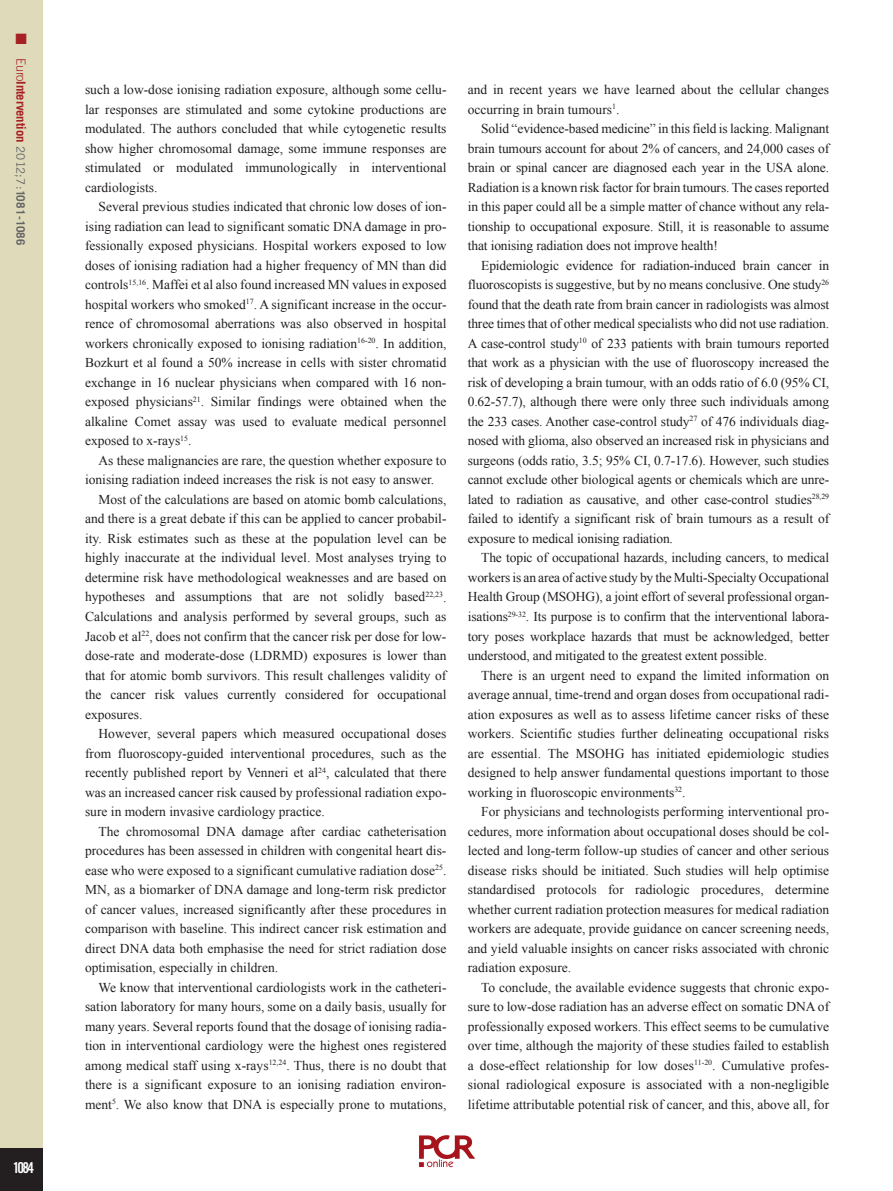
<style>
.page{position:relative;width:893px;height:1191px;background:#fff}
.page>*{position:absolute;margin:0;border:0;box-sizing:border-box;transform-origin:0 0}
.t1{font:15px "Trade Gothic LT Std Bd Cn 20";color:#fff}
.t2{font:15px "Zapf Dingbats ITC";color:#a72023}
.t3{font:13.5px/19.5px "Times New Roman";color:#231f20;text-align:justify}
.t4{font:700 12.75px "Trade Gothic LT Std";letter-spacing:-.01em;color:#a72023}
.s1{font-weight:300}
.s2{font-weight:400;font-size:11.7px;color:#636366}
.s3{font-size:11.7px;color:#636366}
</style>
<div class="page">
<div style="left:0;top:0;width:43px;height:1191px;background:#dedaba"></div>
<div style="left:0;top:1148px;width:43px;height:43px;background:#231f20"></div>
<img style="left:419px;top:1135px;width:56px;height:33px">
<p class="t2" style="left:16px;top:32px;width:13px">■</p>
<p class="t4" style="left:29px;top:58px;width:189px;rotate:90deg"><span class="s1">Euro</span>Intervention <span class="s2">2012;7:</span><span class="s3">1081-1086</span></p>
<p class="t1" style="left:13px;top:1158px;width:23px">1084</p>
<p class="t3" style="left:85px;top:80px;width:363px">such a low-dose ionising radiation exposure, although some cellu&shy;lar responses are stimulated and some cytokine productions are modulated. The authors concluded that while cytogenetic results show higher chromosomal damage, some immune responses are stimulated or modulated immunologically in interventional cardiologists.</p>
<p class="t3" style="left:85px;top:197px;width:363px;text-indent:14px">Several previous studies indicated that chronic low doses of ion&shy;ising radiation can lead to significant somatic DNA damage in pro&shy;fessionally exposed physicians. Hospital workers exposed to low doses of ionising radiation had a higher frequency of MN than did controls<sup>15,16</sup>. Maffei et al also found increased MN values in exposed hospital workers who smoked<sup>17</sup>. A significant increase in the occur&shy;rence of chromosomal aberrations was also observed in hospital workers chronically exposed to ionising radiation<sup>16-20</sup>. In addition, Bozkurt et al found a 50% increase in cells with sister chromatid exchange in 16 nuclear physicians when compared with 16 non&shy;exposed physicians<sup>21</sup>. Similar findings were obtained when the alkaline Comet assay was used to evaluate medical personnel exposed to x-rays<sup>15</sup>.</p>
<p class="t3" style="left:99px;top:450px;width:349px">As these malignancies are rare, the question whether exposure to</p>
<p class="t3" style="left:85px;top:470px;width:351px">ionising radiation indeed increases the risk is not easy to answer.</p>
<p class="t3" style="left:99px;top:489px;width:349px">Most of the calculations are based on atomic bomb calculations,</p>
<p class="t3" style="left:85px;top:509px;width:363px">and there is a great debate if this can be applied to cancer probabil-</p>
<p class="t3" style="left:85px;top:528px;width:363px">ity. Risk estimates such as these at the population level can be</p>
<p class="t3" style="left:85px;top:548px;width:363px">highly inaccurate at the individual level. Most analyses trying to</p>
<p class="t3" style="left:85px;top:567px;width:363px">determine risk have methodological weaknesses and are based on</p>
<p class="t3" style="left:85px;top:587px;width:363px">hypotheses and assumptions that are not solidly based<sup>22,23</sup>.</p>
<p class="t3" style="left:85px;top:606px;width:363px">Calculations and analysis performed by several groups, such as</p>
<p class="t3" style="left:85px;top:626px;width:363px">Jacob et al<sup>22</sup>, does not confirm that the cancer risk per dose for low-</p>
<p class="t3" style="left:85px;top:645px;width:363px">dose-rate and moderate-dose (LDRMD) exposures is lower than</p>
<p class="t3" style="left:85px;top:665px;width:363px">that for atomic bomb survivors. This result challenges validity of</p>
<p class="t3" style="left:85px;top:684px;width:363px">the cancer risk values currently considered for occupational</p>
<p class="t3" style="left:85px;top:704px;width:59px">exposures.</p>
<p class="t3" style="left:99px;top:723px;width:349px">However, several papers which measured occupational doses</p>
<p class="t3" style="left:85px;top:743px;width:363px">from fluoroscopy-guided interventional procedures, such as the</p>
<p class="t3" style="left:85px;top:762px;width:363px">recently published report by Venneri et al<sup>24</sup>, calculated that there</p>
<p class="t3" style="left:85px;top:782px;width:363px">was an increased cancer risk caused by professional radiation expo-</p>
<p class="t3" style="left:85px;top:801px;width:241px">sure in modern invasive cardiology practice.</p>
<p class="t3" style="left:99px;top:821px;width:349px">The chromosomal DNA damage after cardiac catheterisation</p>
<p class="t3" style="left:85px;top:840px;width:363px">procedures has been assessed in children with congenital heart dis-</p>
<p class="t3" style="left:85px;top:860px;width:363px">ease who were exposed to a significant cumulative radiation dose<sup>25</sup>.</p>
<p class="t3" style="left:85px;top:879px;width:363px">MN, as a biomarker of DNA damage and long-term risk predictor</p>
<p class="t3" style="left:85px;top:899px;width:363px">of cancer values, increased significantly after these procedures in</p>
<p class="t3" style="left:85px;top:918px;width:363px">comparison with baseline. This indirect cancer risk estimation and</p>
<p class="t3" style="left:85px;top:938px;width:363px">direct DNA data both emphasise the need for strict radiation dose</p>
<p class="t3" style="left:85px;top:957px;width:195px">optimisation, especially in children.</p>
<p class="t3" style="left:99px;top:977px;width:349px">We know that interventional cardiologists work in the catheteri-</p>
<p class="t3" style="left:85px;top:996px;width:363px">sation laboratory for many hours, some on a daily basis, usually for</p>
<p class="t3" style="left:85px;top:1016px;width:363px">many years. Several reports found that the dosage of ionising radia-</p>
<p class="t3" style="left:85px;top:1035px;width:363px">tion in interventional cardiology were the highest ones registered</p>
<p class="t3" style="left:85px;top:1055px;width:363px">among medical staff using x-rays<sup>12,24</sup>. Thus, there is no doubt that</p>
<p class="t3" style="left:85px;top:1074px;width:363px">there is a significant exposure to an ionising radiation environ-</p>
<p class="t3" style="left:85px;top:1094px;width:363px">ment<sup>5</sup>. We also know that DNA is especially prone to mutations,</p>
<p class="t3" style="left:468px;top:80px;width:363px">and in recent years we have learned about the cellular changes occurring in brain tumours<sup>1</sup>.</p>
<p class="t3" style="left:468px;top:119px;width:363px;text-indent:14px">Solid “evidence-based medicine” in this field is lacking. Malignant brain tumours account for about 2% of cancers, and 24,000 cases of brain or spinal cancer are diagnosed each year in the USA alone.<br>Radiation is a known risk factor for brain tumours. The cases reported in this paper could all be a simple matter of chance without any rela&shy;tionship to occupational exposure. Still, it is reasonable to assume that ionising radiation does not improve health!</p>
<p class="t3" style="left:468px;top:255px;width:363px;text-indent:14px">Epidemiologic evidence for radiation-induced brain cancer in fluoroscopists is suggestive, but by no means conclusive. One study<sup>26 </sup>found that the death rate from brain cancer in radiologists was almost three times that of other medical specialists who did not use radiation.<br>A case-control study<sup>10</sup> of 233 patients with brain tumours reported that work as a physician with the use of fluoroscopy increased the risk of developing a brain tumour, with an odds ratio of 6.0 (95% CI, 0.62-57.7), although there were only three such individuals among the 233 cases. Another case-control study<sup>27</sup> of 476 individuals diag&shy;nosed with glioma, also observed an increased risk in physicians and surgeons (odds ratio, 3.5; 95% CI, 0.7-17.6). However, such studies cannot exclude other biological agents or chemicals which are unre&shy;lated to radiation as causative, and other case-control studies<sup>28,29 </sup>failed to identify a significant risk of brain tumours as a result of exposure to medical ionising radiation.</p>
<p class="t3" style="left:468px;top:548px;width:363px;text-indent:14px">The topic of occupational hazards, including cancers, to medical workers is an area of active study by the Multi-Specialty Occupational Health Group (MSOHG), a joint effort of several professional organ&shy;isations<sup>29-32</sup>. Its purpose is to confirm that the interventional labora&shy;tory poses workplace hazards that must be acknowledged, better understood, and mitigated to the greatest extent possible.</p>
<p class="t3" style="left:468px;top:665px;width:363px;text-indent:14px">There is an urgent need to expand the limited information on average annual, time-trend and organ doses from occupational radi&shy;ation exposures as well as to assess lifetime cancer risks of these workers. Scientific studies further delineating occupational risks are essential. The MSOHG has initiated epidemiologic studies designed to help answer fundamental questions important to those working in fluoroscopic environments<sup>32</sup>.</p>
<p class="t3" style="left:468px;top:801px;width:363px;text-indent:14px">For physicians and technologists performing interventional pro&shy;cedures, more information about occupational doses should be col&shy;lected and long-term follow-up studies of cancer and other serious disease risks should be initiated. Such studies will help optimise standardised protocols for radiologic procedures, determine whether current radiation protection measures for medical radiation workers are adequate, provide guidance on cancer screening needs, and yield valuable insights on cancer risks associated with chronic radiation exposure.</p>
<p class="t3" style="left:468px;top:977px;width:363px;text-indent:14px">To conclude, the available evidence suggests that chronic expo&shy;sure to low-dose radiation has an adverse effect on somatic DNA of professionally exposed workers. This effect seems to be cumulative over time, although the majority of these studies failed to establish a dose-effect relationship for low doses<sup>11-20</sup>. Cumulative profes&shy;sional radiological exposure is associated with a non-negligible lifetime attributable potential risk of cancer, and this, above all, for</p>
</div>
